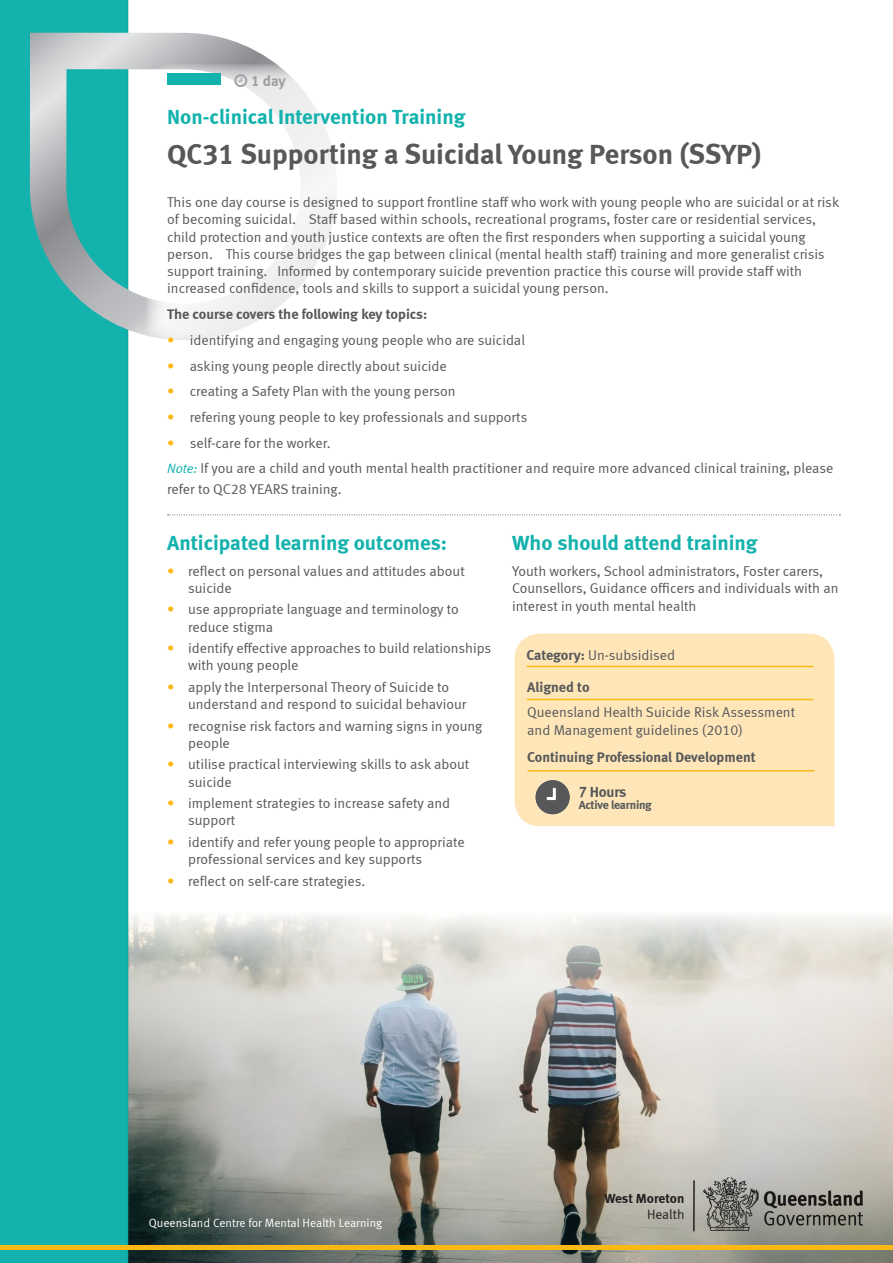
<style>
.page{position:relative;width:893px;height:1263px;background:#fff}
.page>*{position:absolute;margin:0;border:0;box-sizing:border-box;transform-origin:0 0}
.t1{font:28.5px "Meta Bold LF";color:#57585a}
.Small_header{font:21px "Meta Bold LF";color:#13b2ad}
.Body{font:15px "Meta Bold LF";letter-spacing:-.02em;color:#57585a}
.Small_header-2{font:15px "Meta Bold LF";color:#9d9fa2}
.Body-2{font:14.25px/17.2px "Meta Normal LF";color:#57585a}
.Body-3{font:14.25px "Meta Bold LF";color:#57585a}
.t2{font:13.5px/16.2px "Meta Bold LF";letter-spacing:-.005em;color:#231f20;text-align:right}
.t3{font:12px "Meta Normal LF";color:#fff}
.Body-4{font:12px "Meta Bold LF";letter-spacing:-.02em;color:#57585a}
.s1{color:#fcb814}
.s2{font-style:italic;font-size:13.5px;color:#13b2ad}
.s3{font-family:"Meta Bold LF"}
.s4{font-family:"Meta Normal LF"}
</style>
<div class="page">
<img style="left:131px;top:915px;width:762px;height:348px">
<div style="left:0;top:0;width:131px;height:1263px;background:#13b2ad"></div>
<svg style="left:30px;top:33px;width:246px;height:307px"></svg>
<svg style="left:146px;top:64px;width:190px;height:276px"></svg>
<div style="left:167px;top:74px;width:54px;height:11px;background:#13b2ad"></div>
<svg style="left:168px;top:514px;width:672px;height:1px"></svg>
<div style="left:514px;top:634px;width:320px;height:192px;background:#fee6b9"></div>
<hr style="left:527px;top:699px;width:286px;height:1px;background:#fcb814">
<hr style="left:527px;top:666px;width:286px;height:1px;background:#fcb814">
<hr style="left:528px;top:770px;width:286px;height:1px;background:#fcb814">
<svg style="left:536px;top:780px;width:34px;height:34px"></svg>
<img style="left:703px;top:1178px;width:160px;height:52px">
<hr style="left:693px;top:1180px;width:2px;height:51px;background:#231f20">
<hr style="left:0;top:1245px;width:893px;height:4px;background:#fcb814">
<svg style="left:234px;top:74px;width:13px;height:13px"></svg>
<p class="Small_header-2" style="left:251px;top:72px;width:36px">1 day</p>
<p class="Small_header" style="left:167px;top:104px;width:300px">Non-clinical Intervention Training</p>
<p class="t1" style="left:167px;top:137px;width:596px">QC31 Supporting a Suicidal Young Person (SSYP)</p>
<p class="Body-2" style="left:167px;top:193px;width:673px">This one day course is designed to support frontline staff who work with young people who are suicidal or at risk of becoming suicidal. Staff based within schools, recreational programs, foster care or residential services, child protection and youth justice contexts are often the first responders when supporting a suicidal young person. This course bridges the gap between clinical (mental health staff) training and more generalist crisis support training. Informed by contemporary suicide prevention practice this course will provide staff with increased confidence, tools and skills to support a suicidal young person.</p>
<p class="Body-3" style="left:167px;top:306px;width:262px">The course covers the following key topics:</p>
<p class="Body-2" style="left:167px;top:331px;width:359px"><span class="s1">•</span> identifying and engaging young people who are suicidal</p>
<p class="Body-2" style="left:167px;top:357px;width:281px"><span class="s1">•</span> asking young people directly about suicide</p>
<p class="Body-2" style="left:167px;top:383px;width:290px"><span class="s1">•</span> creating a Safety Plan with the young person</p>
<p class="Body-2" style="left:167px;top:408px;width:362px"><span class="s1">•</span> refering young people to key professionals and supports</p>
<p class="Body-2" style="left:167px;top:434px;width:165px"><span class="s1">•</span> self-care for the worker.</p>
<p class="Body-2" style="left:167px;top:457px;width:668px;line-height:21px"><span class="s2">Note:</span> If you are a child and youth mental health practitioner and require more advanced clinical training, please refer to QC28 YEARS training.</p>
<p class="Small_header" style="left:167px;top:530px;width:281px">Anticipated learning outcomes:</p>
<p class="Body-2" style="left:188px;top:562px;width:278px;text-indent:-21px"><span class="s1">•</span> reflect on personal values and attitudes about suicide</p>
<p class="Body-2" style="left:188px;top:601px;width:272px;text-indent:-21px"><span class="s1">•</span> use appropriate language and terminology to reduce stigma</p>
<p class="Body-2" style="left:188px;top:639px;width:304px;text-indent:-21px"><span class="s1">•</span> identify effective approaches to build relationships with young people</p>
<p class="Body-2" style="left:188px;top:678px;width:280px;text-indent:-21px"><span class="s1">•</span> apply the Interpersonal Theory of Suicide to understand and respond to suicidal behaviour</p>
<p class="Body-2" style="left:188px;top:717px;width:296px;text-indent:-21px"><span class="s1">•</span> recognise risk factors and warning signs in young people</p>
<p class="Body-2" style="left:188px;top:756px;width:283px;text-indent:-21px"><span class="s1">•</span> utilise practical interviewing skills to ask about suicide</p>
<p class="Body-2" style="left:188px;top:794px;width:264px;text-indent:-21px"><span class="s1">•</span> implement strategies to increase safety and support</p>
<p class="Body-2" style="left:188px;top:833px;width:278px;text-indent:-21px"><span class="s1">•</span> identify and refer young people to appropriate professional services and key supports</p>
<p class="Body-2" style="left:167px;top:872px;width:200px"><span class="s1">•</span> reflect on self-care strategies.</p>
<p class="Small_header" style="left:512px;top:530px;width:247px">Who should attend training</p>
<p class="Body-2" style="left:512px;top:562px;width:328px">Youth workers, School administrators, Foster carers,<br>Counsellors, Guidance officers and individuals with an interest in youth mental health</p>
<p class="Body-2" style="left:526px;top:646px;width:150px"><span class="s3">Category:</span> Un-subsidised</p>
<p class="Body-3" style="left:527px;top:678px;width:64px">Aligned to</p>
<p class="Body-2" style="left:527px;top:704px;width:269px">Queensland Health Suicide Risk Assessment and Management guidelines (2010)</p>
<p class="Body-3" style="left:527px;top:748px;width:230px">Continuing Professional Development</p>
<p class="Body" style="left:579px;top:782px;width:49px">7 Hours</p>
<p class="Body-4" style="left:579px;top:797px;width:75px">Active learning</p>
<p class="t3" style="left:149px;top:1216px;width:235px">Queensland Centre for Mental Health Learning</p>
<p class="t2" style="left:604px;top:1190px;width:82px">West Moreton<br><span class="s4">Health</span></p>
</div>
